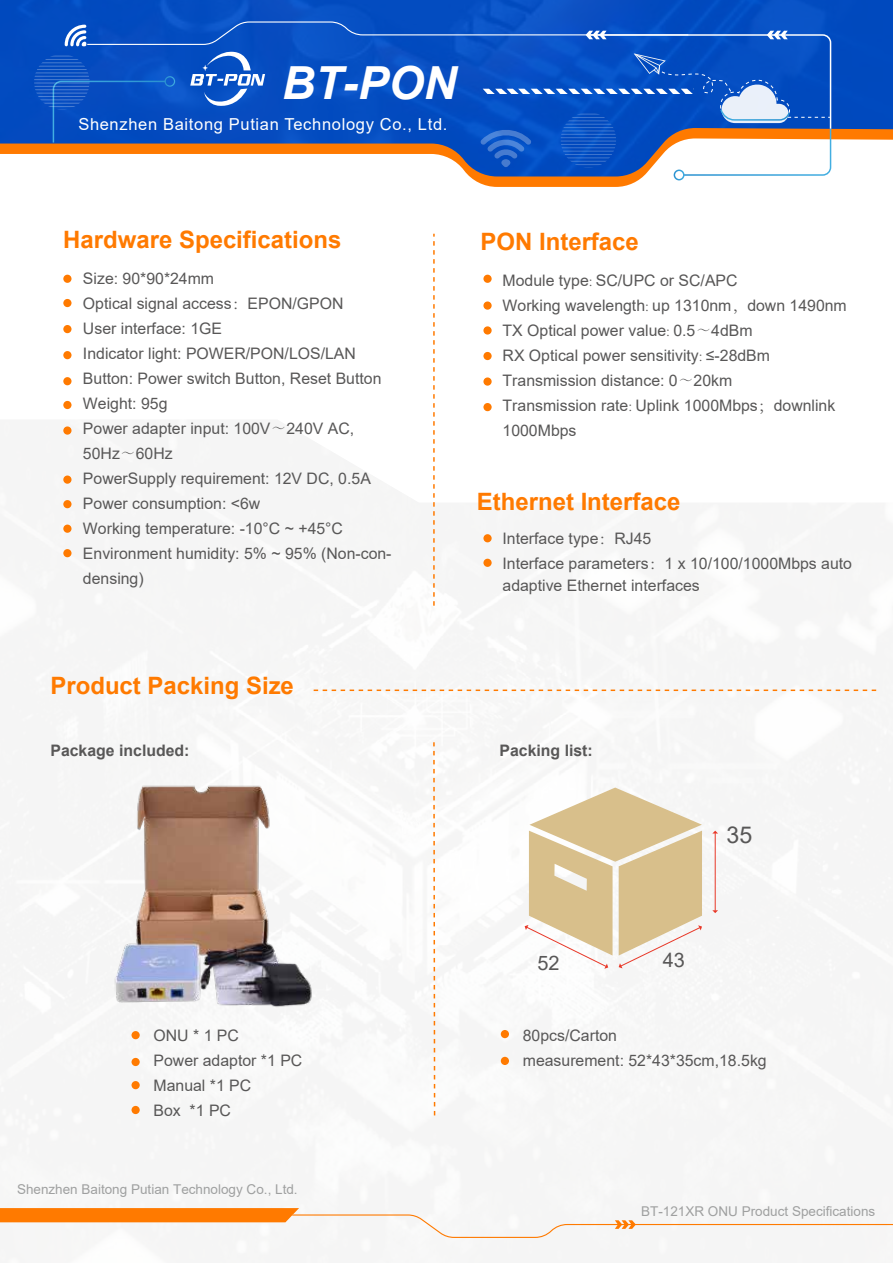
<style>
.page{position:relative;width:893px;height:1263px;background:#fff}
.page>*{position:absolute;margin:0;border:0;box-sizing:border-box;transform-origin:0 0}
.t1{font:italic 700 45.6px "Arial";color:#fff}
.t2{font:700 24px "Arial";color:#ff7a00}
.t3{font:23.25px "Arial";color:#585757}
.t4{font:19.95px "Arial";color:#585757}
.t5{font:16.5px "Arial";letter-spacing:.04em;color:#fff}
.t6{font:15.9px/25px "Arial";color:#585757}
.t7{font:700 15.9px "Arial";color:#585757}
.t8{font:13.5px "Arial";color:#9fa0a0}
.s1{font-family:"Adobe Song Std";font-weight:300}
</style>
<div class="page">
<svg style="left:433px;top:234px;width:2px;height:372px"></svg>
<svg style="left:314px;top:689px;width:563px;height:2px"></svg>
<svg style="left:433px;top:742px;width:3px;height:374px"></svg>
<svg style="left:0;top:1208px;width:893px;height:30px"></svg>
<div style="left:63px;top:275px;width:9px;height:8px;background:#ff7a00;border-radius:50%"></div>
<div style="left:63px;top:299px;width:9px;height:8px;background:#ff7a00;border-radius:50%"></div>
<div style="left:63px;top:325px;width:9px;height:8px;background:#ff7a00;border-radius:50%"></div>
<div style="left:63px;top:351px;width:9px;height:8px;background:#ff7a00;border-radius:50%"></div>
<div style="left:63px;top:377px;width:9px;height:8px;background:#ff7a00;border-radius:50%"></div>
<div style="left:63px;top:401px;width:9px;height:8px;background:#ff7a00;border-radius:50%"></div>
<div style="left:63px;top:426px;width:9px;height:9px;background:#ff7a00;border-radius:50%"></div>
<div style="left:63px;top:500px;width:9px;height:8px;background:#ff7a00;border-radius:50%"></div>
<div style="left:63px;top:475px;width:9px;height:9px;background:#ff7a00;border-radius:50%"></div>
<div style="left:63px;top:525px;width:9px;height:8px;background:#ff7a00;border-radius:50%"></div>
<div style="left:63px;top:549px;width:9px;height:8px;background:#ff7a00;border-radius:50%"></div>
<div style="left:483px;top:534px;width:9px;height:8px;background:#ff7a00;border-radius:50%"></div>
<div style="left:483px;top:275px;width:9px;height:8px;background:#ff7a00;border-radius:50%"></div>
<div style="left:483px;top:301px;width:9px;height:9px;background:#ff7a00;border-radius:50%"></div>
<div style="left:501px;top:1030px;width:8px;height:8px;background:#ff7a00;border-radius:50%"></div>
<div style="left:501px;top:1057px;width:8px;height:8px;background:#ff7a00;border-radius:50%"></div>
<div style="left:132px;top:1031px;width:8px;height:8px;background:#ff7a00;border-radius:50%"></div>
<div style="left:132px;top:1058px;width:8px;height:8px;background:#ff7a00;border-radius:50%"></div>
<div style="left:132px;top:1081px;width:8px;height:8px;background:#ff7a00;border-radius:50%"></div>
<div style="left:132px;top:1106px;width:8px;height:8px;background:#ff7a00;border-radius:50%"></div>
<div style="left:483px;top:326px;width:9px;height:9px;background:#ff7a00;border-radius:50%"></div>
<div style="left:483px;top:352px;width:9px;height:8px;background:#ff7a00;border-radius:50%"></div>
<div style="left:483px;top:377px;width:9px;height:9px;background:#ff7a00;border-radius:50%"></div>
<div style="left:483px;top:403px;width:9px;height:8px;background:#ff7a00;border-radius:50%"></div>
<div style="left:483px;top:559px;width:9px;height:8px;background:#ff7a00;border-radius:50%"></div>
<hr style="left:715px;top:833px;width:1px;height:78px;background:#e83828">
<svg style="left:712px;top:910px;width:6px;height:3px"></svg>
<svg style="left:525px;top:787px;width:177px;height:182px"></svg>
<svg style="left:469px;top:176px;width:216px;height:11px;fill:#ff7a00"></svg>
<img style="left:0;top:0;width:893px;height:154px">
<hr style="left:34px;top:56px;width:56px;height:1px;background:#fff">
<hr style="left:34px;top:59px;width:56px;height:1px;background:#fff">
<hr style="left:34px;top:62px;width:56px;height:1px;background:#fff">
<hr style="left:34px;top:66px;width:56px;height:1px;background:#fff">
<hr style="left:34px;top:69px;width:56px;height:1px;background:#fff">
<hr style="left:34px;top:72px;width:56px;height:1px;background:#fff">
<hr style="left:34px;top:76px;width:56px;height:1px;background:#fff">
<hr style="left:34px;top:79px;width:56px;height:1px;background:#fff">
<hr style="left:34px;top:83px;width:56px;height:1px;background:#fff">
<hr style="left:34px;top:86px;width:56px;height:1px;background:#fff">
<hr style="left:34px;top:89px;width:56px;height:1px;background:#fff">
<hr style="left:34px;top:93px;width:56px;height:1px;background:#fff">
<hr style="left:34px;top:96px;width:56px;height:1px;background:#fff">
<hr style="left:34px;top:99px;width:56px;height:1px;background:#fff">
<hr style="left:34px;top:103px;width:56px;height:1px;background:#fff">
<hr style="left:34px;top:106px;width:56px;height:1px;background:#fff">
<hr style="left:34px;top:110px;width:56px;height:1px;background:#fff">
<div style="left:674px;top:170px;width:10px;height:10px;border:2px solid #fff;border-radius:50%"></div>
<svg style="left:52px;top:21px;width:780px;height:155px"></svg>
<img style="left:114px;top:785px;width:198px;height:223px">
<h1 class="t1" style="left:282px;top:52px;width:176px">BT-PON</h1>
<p class="t5" style="left:78px;top:113px;width:371px">Shenzhen Baitong Putian Technology Co., Ltd.</p>
<h2 class="t2" style="left:63px;top:222px;width:280px">Hardware Specifications</h2>
<h2 class="t2" style="left:481px;top:224px;width:160px">PON Interface</h2>
<p class="t6" style="left:503px;top:268px;width:346px">Module type<span class="s1">:</span> SC/UPC or SC/APC<br>Working wavelength<span class="s1">:</span> up 1310nm<span class="s1">，</span>down 1490nm TX Optical power value<span class="s1">:</span> 0.5<span class="s1">～</span>4dBm<br>RX Optical power sensitivity<span class="s1">:</span> ≤-28dBm Transmission distance: 0<span class="s1">～</span>20km<br>Transmission rate<span class="s1">:</span> Uplink 1000Mbps<span class="s1">；</span>downlink 1000Mbps</p>
<p class="t6" style="left:83px;top:266px;width:310px">Size: 90*90*24mm<br>Optical signal access<span class="s1">：</span>EPON/GPON<br>User interface: 1GE<br>Indicator light: POWER/PON/LOS/LAN<br>Button: Power switch Button, Reset Button<br>Weight: 95g<br>Power adapter input: 100V<span class="s1">～</span>240V AC,<br>50Hz<span class="s1">～</span>60Hz<br>PowerSupply requirement: 12V DC, 0.5A<br>Power consumption: &lt;6w<br>Working temperature: -10°C ~ +45°C<br>Environment humidity: 5% ~ 95% (Non-con&shy;densing)</p>
<h2 class="t2" style="left:477px;top:484px;width:205px">Ethernet Interface</h2>
<p class="t6" style="left:503px;top:525px;width:351px">Interface type<span class="s1">：</span>RJ45<br>Interface parameters<span class="s1">：</span>1 x 10/100/1000Mbps auto</p>
<p class="t6" style="left:503px;top:572px;width:199px">adaptive Ethernet interfaces</p>
<h2 class="t2" style="left:50px;top:668px;width:245px">Product Packing Size</h2>
<p class="t7" style="left:50px;top:739px;width:141px">Package included:</p>
<p class="t7" style="left:500px;top:739px;width:95px">Packing list:</p>
<h3 class="t3" style="left:727px;top:819px;width:27px">35</h3>
<p class="t4" style="left:537px;top:949px;width:24px">52</p>
<p class="t4" style="left:663px;top:946px;width:24px">43</p>
<p class="t6" style="left:154px;top:1022px;width:150px">ONU * 1 PC<br>Power adaptor *1 PC<br>Manual *1 PC<br>Box *1 PC</p>
<p class="t8" style="left:17px;top:1180px;width:282px">Shenzhen Baitong Putian Technology Co., Ltd.</p>
<p class="t6" style="left:523px;top:1022px;width:245px">80pcs/Carton<br>measurement: 52*43*35cm,18.5kg</p>
<p class="t8" style="left:641px;top:1202px;width:236px">BT-121XR ONU Product Specifications</p>
</div>
